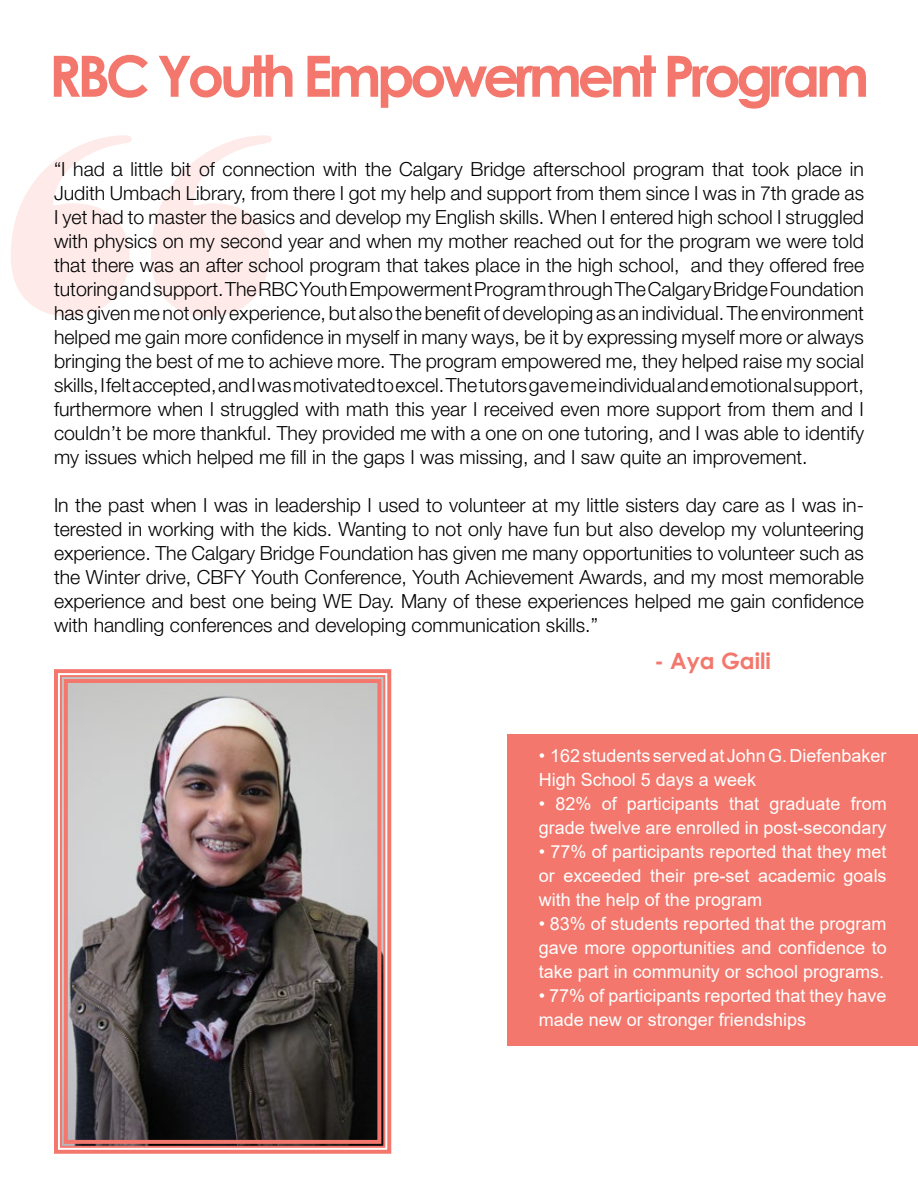
<style>
.page{position:relative;width:918px;height:1188px;background:#fff}
.page>*{position:absolute;margin:0;border:0;box-sizing:border-box;transform-origin:0 0}
.t1{font:700 57px "Century Gothic";letter-spacing:-.08em;color:#f3776c}
.t2{font:700 22.5px "Century Gothic";color:#f3776c}
.t3{font:300 19.5px/24px "Helvetica Neue LT Std";color:#000;text-align:justify}
.t4{font:18px/24px "Arial";color:#fff}
</style>
<div class="page">
<svg style="left:11px;top:135px;width:261px;height:182px;fill:#fdeae9"></svg>
<div style="left:508px;top:734px;width:410px;height:312px;background:#f3776c"></div>
<img style="left:54px;top:669px;width:338px;height:485px">
<div style="left:60px;top:675px;width:325px;height:473px;border:2px solid #f3776c"></div>
<div style="left:64px;top:679px;width:317px;height:465px;border:4px solid #f3776c"></div>
<h1 class="t1" style="left:49px;top:33px;width:822px">RBC Youth Empowerment Program</h1>
<p class="t3" style="left:54px;top:157px;width:812px">“I had a little bit of connection with the Calgary Bridge afterschool program that took place in Judith Umbach Library, from there I got my help and support from them since I was in 7th grade as I yet had to master the basics and develop my English skills. When I entered high school I struggled with physics on my second year and when my mother reached out for the program we were told that there was an after school program that takes place in the high school, and they offered free tutoring and support. The RBC Youth Empowerment Program through The Calgary Bridge Foundation has given me not only experience, but also the benefit of developing as an individual. The environment helped me gain more confidence in myself in many ways, be it by expressing myself more or always bringing the best of me to achieve more. The program empowered me, they helped raise my social skills, I felt accepted, and I was motivated to excel. The tutors gave me individual and emotional support, furthermore when I struggled with math this year I received even more support from them and I couldn’t be more thankful. They provided me with a one on one tutoring, and I was able to identify my issues which helped me fill in the gaps I was missing, and I saw quite an improvement.</p>
<p class="t3" style="left:54px;top:493px;width:812px">In the past when I was in leadership I used to volunteer at my little sisters day care as I was in&shy;terested in working with the kids. Wanting to not only have fun but also develop my volunteering experience. The Calgary Bridge Foundation has given me many opportunities to volunteer such as the Winter drive, CBFY Youth Conference, Youth Achievement Awards, and my most memorable experience and best one being WE Day. Many of these experiences helped me gain confidence with handling conferences and developing communication skills.”</p>
<p class="t2" style="left:654px;top:643px;width:118px">- Aya Gaili</p>
<p class="t4" style="left:539px;top:743px;width:349px">• 162 students served at John G. Diefenbaker<br>High School 5 days a week</p>
<p class="t4" style="left:539px;top:791px;width:349px">• 82% of participants that graduate from grade twelve are enrolled in post-secondary</p>
<p class="t4" style="left:539px;top:839px;width:349px;text-align:justify">• 77% of participants reported that they met or exceeded their pre-set academic goals with the help of the program</p>
<p class="t4" style="left:539px;top:911px;width:349px;text-align:justify">• 83% of students reported that the program gave more opportunities and confidence to take part in community or school programs.</p>
<p class="t4" style="left:539px;top:983px;width:349px">• 77% of participants reported that they have made new or stronger friendships</p>
</div>
